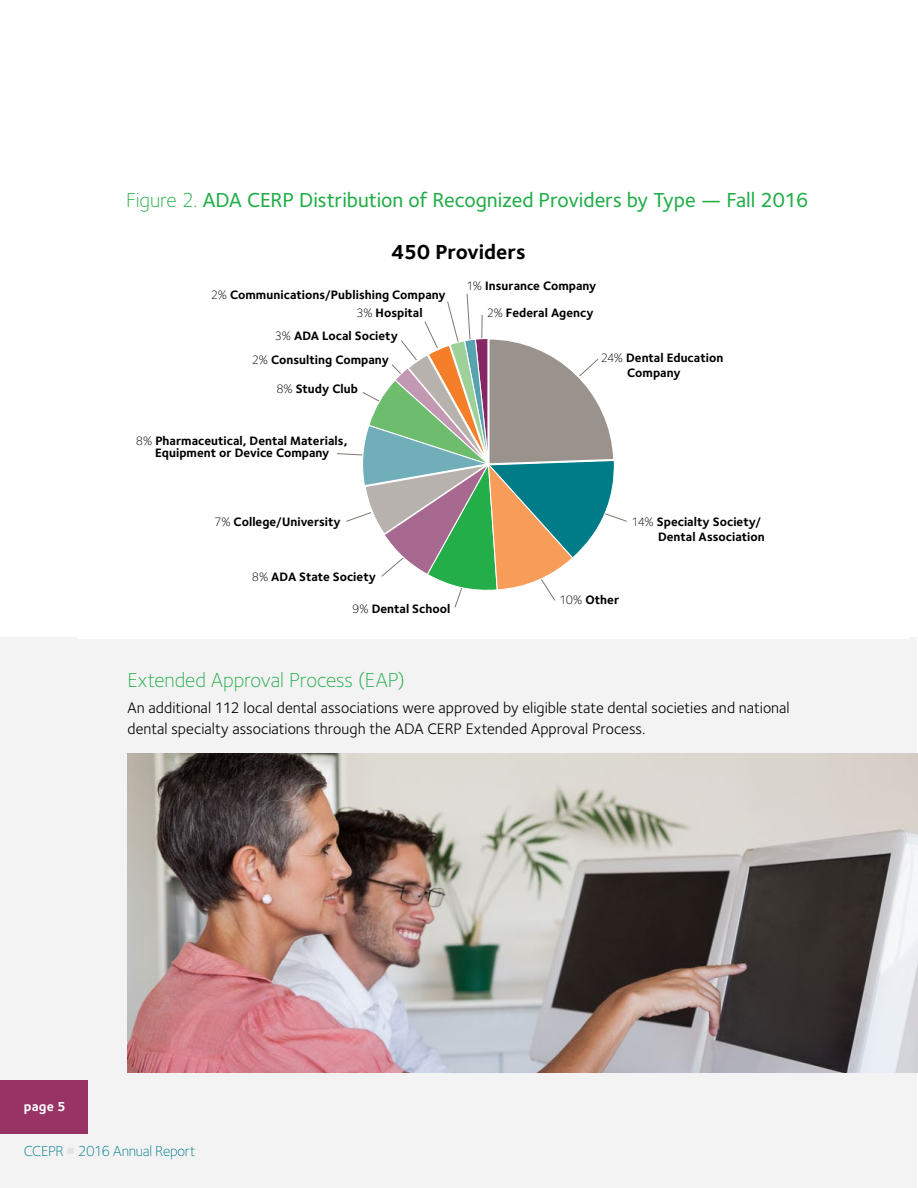
<style>
.page{position:relative;width:918px;height:1188px;background:#fff}
.page>*{position:absolute;margin:0;border:0;box-sizing:border-box;transform-origin:0 0}
.t1{font:500 21px "Foundry Sterling";letter-spacing:-.005em;color:#23ae49}
.t2{font:300 21px "Foundry Sterling";letter-spacing:-.005em;color:#23ae49}
.t3{font:700 21px "Foundry Sterling";letter-spacing:-.01em;color:#000}
.t4{font:15.75px/21px "Foundry Sterling";color:#000}
.t5{font:300 15px "Foundry Sterling";letter-spacing:-.02em;color:#007c89}
.t6{font:700 13.5px "Foundry Sterling";color:#fff}
.t7{font:700 12.6px/15.1px "Foundry Sterling";color:#000}
.s1{font-weight:300}
.s2{color:#e2e3e4}
</style>
<div class="page">
<div style="left:0;top:638px;width:917px;height:550px;background:#f3f3f4"></div>
<div style="left:0;top:1080px;width:87px;height:54px;background:#936"></div>
<div style="left:77px;top:248px;width:832px;height:391px;background:#fff"></div>
<svg style="left:337px;top:293px;width:290px;height:315px"></svg>
<img style="left:128px;top:754px;width:790px;height:318px">
<h1 class="t1" style="left:126px;top:185px;width:684px"><span class="s1">Figure 2.</span> ADA CERP Distribution of Recognized Providers by Type — Fall 2016</h1>
<h1 class="t3" style="left:391px;top:237px;width:136px">450 Providers</h1>
<p class="t7" style="left:211px;top:286px;width:237px"><span class="s1">2%</span> Communications/Publishing Company</p>
<p class="t7" style="left:356px;top:305px;width:68px"><span class="s1">3%</span> Hospital</p>
<p class="t7" style="left:275px;top:328px;width:125px"><span class="s1">3%</span> ADA Local Society</p>
<p class="t7" style="left:252px;top:352px;width:139px"><span class="s1">2%</span> Consulting Company</p>
<p class="t7" style="left:276px;top:381px;width:83px"><span class="s1">8%</span> Study Club</p>
<p class="t7" style="left:136px;top:434px;width:213px;line-height:12.6px;text-align:center"><span class="s1">8%</span> Pharmaceutical, Dental Materials,<br>Equipment or Device Company</p>
<p class="t7" style="left:467px;top:278px;width:131px"><span class="s1">1%</span> Insurance Company</p>
<p class="t7" style="left:487px;top:305px;width:109px"><span class="s1">2%</span> Federal Agency</p>
<p class="t7" style="left:627px;top:350px;width:98px;text-indent:-26px"><span class="s1">24%</span> Dental Education<br>Company</p>
<p class="t7" style="left:214px;top:514px;width:128px"><span class="s1">7%</span> College/University</p>
<p class="t7" style="left:252px;top:569px;width:126px"><span class="s1">8%</span> ADA State Society</p>
<p class="t7" style="left:352px;top:601px;width:100px"><span class="s1">9%</span> Dental School</p>
<p class="t7" style="left:632px;top:513px;width:135px;text-align:right"><span class="s1">14%</span> Specialty Society/<br>Dental Association</p>
<p class="t7" style="left:559px;top:592px;width:61px"><span class="s1">10%</span> Other</p>
<h1 class="t2" style="left:128px;top:665px;width:279px">Extended Approval Process (EAP)</h1>
<p class="t4" style="left:128px;top:697px;width:664px">An additional 112 local dental associations were approved by eligible state dental societies and national dental specialty associations through the ADA CERP Extended Approval Process.</p>
<p class="t6" style="left:24px;top:1097px;width:43px">page 5</p>
<p class="t5" style="left:24px;top:1140px;width:173px">CCEPR <span class="s2">■</span> 2016 Annual Report</p>
</div>
